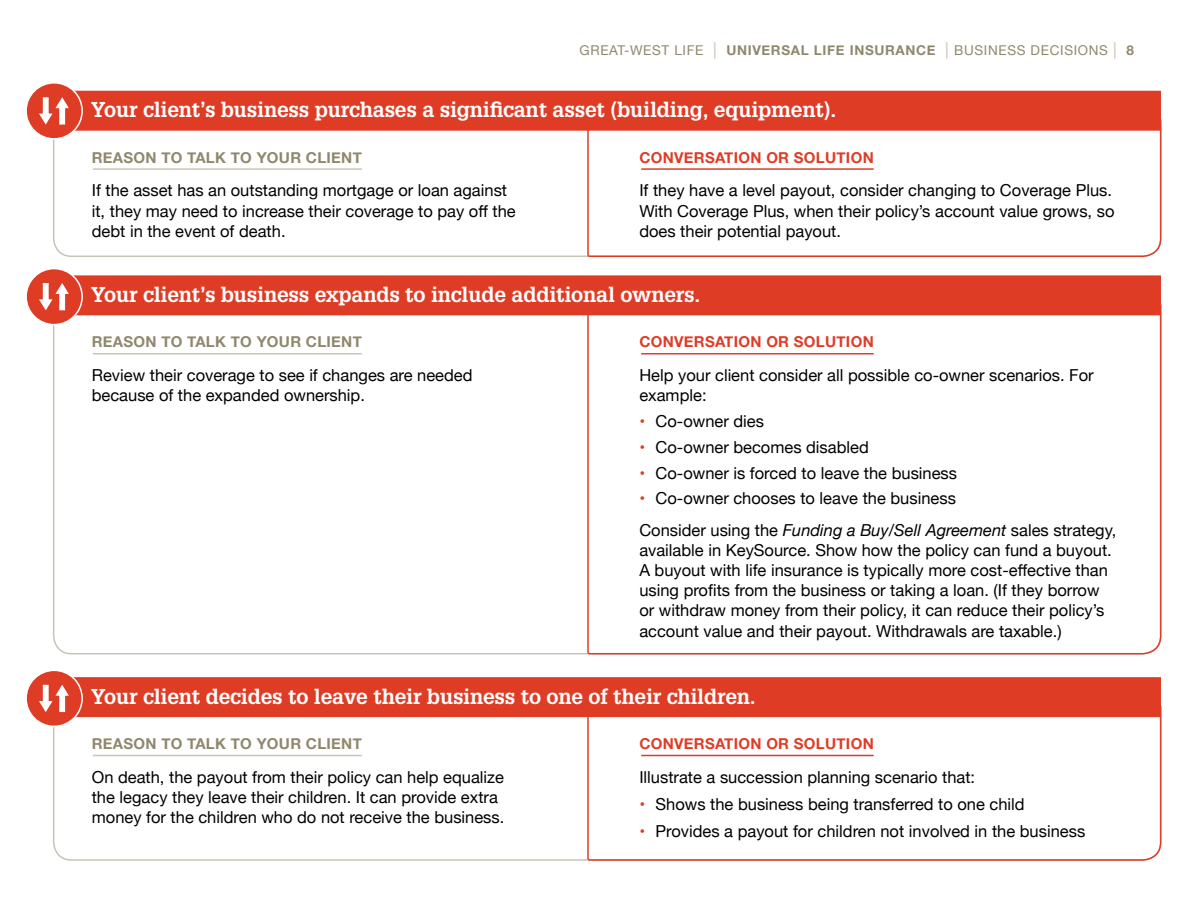
<style>
.page{position:relative;width:1188px;height:918px;background:#fff}
.page>*{position:absolute;margin:0;border:0;box-sizing:border-box;transform-origin:0 0}
.t1{font:700 21px "Glypha LT Std";letter-spacing:-.01em;color:#fff}
.t2{font:16.5px/20.2px "Helvetica Neue";color:#000}
.t3{font:700 15px "Helvetica Neue";letter-spacing:.02em;color:#90886d}
.t4{font:700 15px "Helvetica Neue";letter-spacing:.02em;color:#df3c26}
.t5{font:13.5px "Helvetica Neue";letter-spacing:.05em;color:#90886d}
.s1{font-size:16.5px;color:#c7c4b6}
.s2{font-weight:700}
.s3{font-weight:700;color:#df3c26}
.s4{font-style:italic}
</style>
<div class="page">
<svg style="left:586px;top:119px;width:576px;height:139px"></svg>
<svg style="left:586px;top:705px;width:576px;height:156px"></svg>
<svg style="left:586px;top:303px;width:576px;height:352px"></svg>
<div style="left:74px;top:91px;width:1087px;height:40px;background:#df3c26"></div>
<div style="left:73px;top:677px;width:1088px;height:40px;background:#df3c26"></div>
<div style="left:73px;top:275px;width:1088px;height:40px;background:#df3c26"></div>
<hr style="left:93px;top:168px;width:269px;height:2px;background:#90886d">
<hr style="left:93px;top:755px;width:269px;height:1px;background:#90886d">
<hr style="left:93px;top:353px;width:269px;height:1px;background:#90886d">
<hr style="left:641px;top:168px;width:233px;height:2px;background:#df3c26">
<hr style="left:641px;top:755px;width:233px;height:1px;background:#df3c26">
<hr style="left:641px;top:353px;width:233px;height:1px;background:#df3c26">
<div style="left:26px;top:83px;width:56px;height:56px;background:#df3c26;border-radius:50%"></div>
<div style="left:25px;top:82px;width:58px;height:58px;border:2px solid #fff;border-radius:50%"></div>
<svg style="left:39px;top:97px;width:30px;height:28px"></svg>
<div style="left:26px;top:269px;width:56px;height:56px;background:#df3c26;border-radius:50%"></div>
<div style="left:25px;top:268px;width:58px;height:57px;border:2px solid #fff;border-radius:50%"></div>
<svg style="left:39px;top:283px;width:30px;height:28px"></svg>
<div style="left:26px;top:670px;width:56px;height:56px;background:#df3c26;border-radius:50%"></div>
<div style="left:25px;top:670px;width:58px;height:57px;border:2px solid #fff;border-radius:50%"></div>
<svg style="left:39px;top:684px;width:30px;height:29px"></svg>
<p class="t5" style="left:580px;top:40px;width:556px">GREAT-WEST LIFE <span class="s1">|</span> <span class="s2">UNIVERSAL LIFE INSURANCE</span> <span class="s1">|</span> BUSINESS DECISIONS <span class="s1">|</span> <span class="s2">8</span></p>
<p class="t1" style="left:91px;top:96px;width:747px">Your client’s business purchases a significant asset (building, equipment).</p>
<p class="t3" style="left:92px;top:145px;width:272px">REASON TO TALK TO YOUR CLIENT</p>
<p class="t2" style="left:92px;top:181px;width:425px">If the asset has an outstanding mortgage or loan against it, they may need to increase their coverage to pay off the debt in the event of death.</p>
<p class="t4" style="left:639px;top:145px;width:236px">CONVERSATION OR SOLUTION</p>
<p class="t2" style="left:639px;top:181px;width:477px">If they have a level payout, consider changing to Coverage Plus.<br>With Coverage Plus, when their policy’s account value grows, so does their potential payout.</p>
<p class="t1" style="left:91px;top:281px;width:611px">Your client’s business expands to include additional owners.</p>
<p class="t3" style="left:92px;top:330px;width:272px">REASON TO TALK TO YOUR CLIENT</p>
<p class="t2" style="left:92px;top:366px;width:382px">Review their coverage to see if changes are needed because of the expanded ownership.</p>
<p class="t4" style="left:639px;top:330px;width:236px">CONVERSATION OR SOLUTION</p>
<p class="t2" style="left:639px;top:366px;width:456px">Help your client consider all possible co-owner scenarios. For example:</p>
<p class="t2" style="left:639px;top:412px;width:126px"><span class="s3">•</span> Co-owner dies</p>
<p class="t2" style="left:639px;top:438px;width:231px"><span class="s3">•</span> Co-owner becomes disabled</p>
<p class="t2" style="left:639px;top:464px;width:319px"><span class="s3">•</span> Co-owner is forced to leave the business</p>
<p class="t2" style="left:639px;top:484px;width:479px;line-height:31px"><span class="s3">•</span> Co-owner chooses to leave the business<br>Consider using the <span class="s4">Funding a Buy/Sell Agreement</span> sales strategy,</p>
<p class="t2" style="left:639px;top:541px;width:474px">available in KeySource. Show how the policy can fund a buyout.<br>A buyout with life insurance is typically more cost-effective than using profits from the business or taking a loan. (If they borrow or withdraw money from their policy, it can reduce their policy’s account value and their payout. Withdrawals are taxable.)</p>
<p class="t1" style="left:91px;top:684px;width:666px">Your client decides to leave their business to one of their children.</p>
<p class="t3" style="left:92px;top:732px;width:272px">REASON TO TALK TO YOUR CLIENT</p>
<p class="t2" style="left:92px;top:768px;width:414px">On death, the payout from their policy can help equalize the legacy they leave their children. It can provide extra money for the children who do not receive the business.</p>
<p class="t4" style="left:639px;top:732px;width:236px">CONVERSATION OR SOLUTION</p>
<p class="t2" style="left:639px;top:768px;width:337px">Illustrate a succession planning scenario that:</p>
<p class="t2" style="left:639px;top:795px;width:387px"><span class="s3">•</span> Shows the business being transferred to one child</p>
<p class="t2" style="left:639px;top:822px;width:447px"><span class="s3">•</span> Provides a payout for children not involved in the business</p>
</div>
